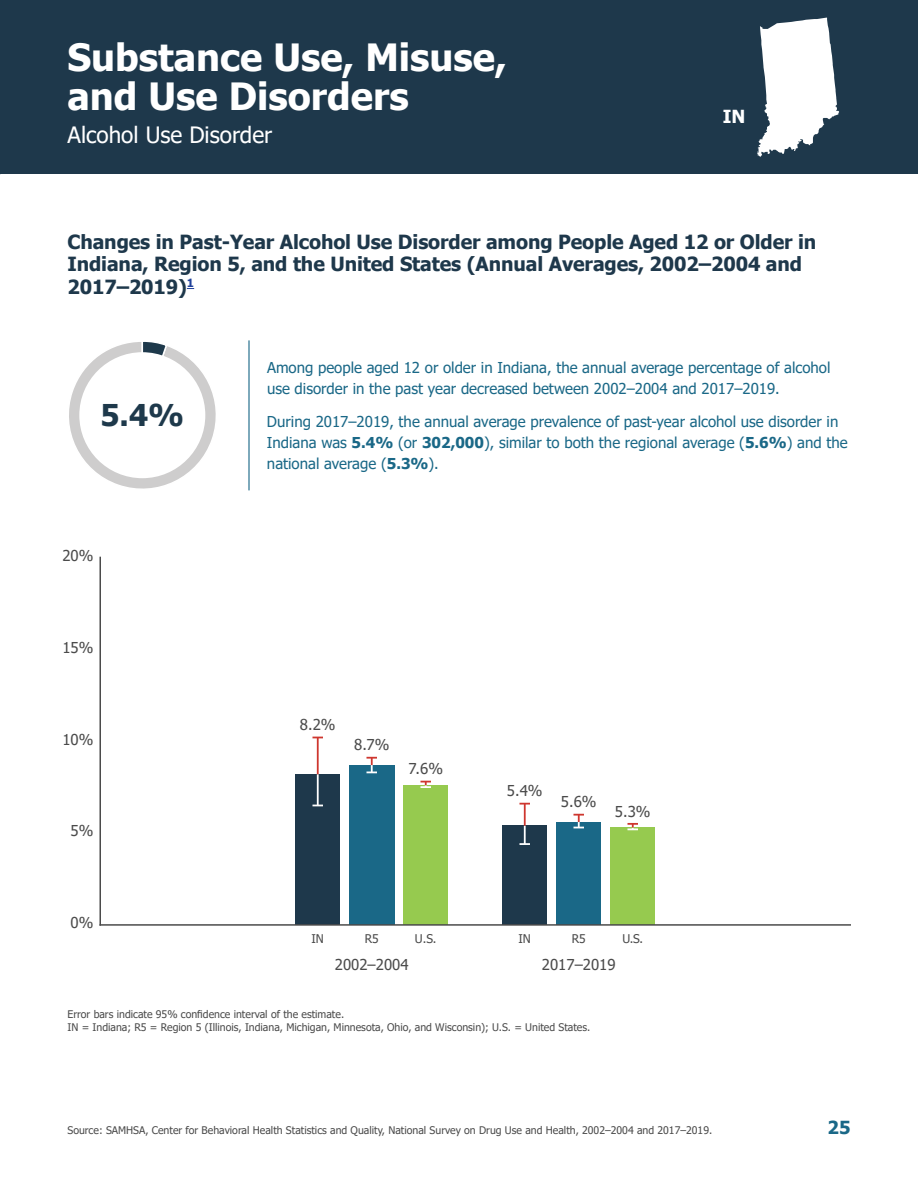
<style>
.page{position:relative;width:918px;height:1188px;background:#fff}
.page>*{position:absolute;margin:0;border:0;box-sizing:border-box;transform-origin:0 0}
.t1{font:700 37.5px/39px "Tahoma";color:#fff}
.t2{font:700 30px "Tahoma";color:#1e394b}
.t3{font:22.5px "Tahoma";color:#fff}
.t4{font:700 19.5px/22.5px "Tahoma";letter-spacing:-.005em;color:#1e384b}
.t5{font:700 18px "Tahoma";color:#1a6887}
.t6{font:700 18px "Tahoma";color:#fff}
.t7{font:15px/21px "Tahoma";color:#1a6887}
.t8{font:15px "Tahoma";color:#4b4b4b}
.t9{font:12px "Tahoma";color:#4b4b4b}
.t10{font:10.5px "Tahoma";color:#4b4b4b}
.s1{font-weight:700}
</style>
<div class="page">
<div style="left:0;top:0;width:918px;height:174px;background:#1e384b"></div>
<svg style="left:757px;top:18px;width:82px;height:139px"></svg>
<hr style="left:248px;top:340px;width:2px;height:150px;background:#1a6887">
<svg style="left:69px;top:341px;width:147px;height:148px"></svg>
<div style="left:79px;top:352px;width:126px;height:126px;background:#fff;border-radius:50%"></div>
<img style="left:99px;top:556px;width:751px;height:370px">
<h1 class="t1" style="left:68px;top:40px;width:441px">Substance Use, Misuse, and Use Disorders</h1>
<h3 class="t3" style="left:68px;top:120px;width:206px">Alcohol Use Disorder</h3>
<p class="t6" style="left:723px;top:104px;width:24px">IN</p>
<p class="t4" style="left:68px;top:231px;width:750px">Changes in Past-Year Alcohol Use Disorder among People Aged 12 or Older in<br>Indiana, Region 5, and the United States (Annual Averages, 2002–2004 and<br>2017–2019)<sup>1</sup></p>
<h2 class="t2" style="left:101px;top:394px;width:85px">5.4%</h2>
<p class="t8" style="left:62px;top:545px;width:33px">20%</p>
<p class="t8" style="left:62px;top:637px;width:33px">15%</p>
<p class="t8" style="left:62px;top:729px;width:33px">10%</p>
<p class="t8" style="left:71px;top:821px;width:24px">5%</p>
<p class="t8" style="left:71px;top:913px;width:24px">0%</p>
<p class="t7" style="left:267px;top:358px;width:565px">Among people aged 12 or older in Indiana, the annual average percentage of alcohol use disorder in the past year decreased between 2002–2004 and 2017–2019.</p>
<p class="t7" style="left:267px;top:412px;width:582px">During 2017–2019, the annual average prevalence of past-year alcohol use disorder in<br>Indiana was <span class="s1">5.4%</span> (or <span class="s1">302,000</span>), similar to both the regional average (<span class="s1">5.6%</span>) and the national average (<span class="s1">5.3%</span>).</p>
<p class="t8" style="left:300px;top:715px;width:37px">8.2%</p>
<p class="t8" style="left:354px;top:735px;width:37px">8.7%</p>
<p class="t8" style="left:409px;top:759px;width:36px">7.6%</p>
<p class="t8" style="left:507px;top:781px;width:37px">5.4%</p>
<p class="t8" style="left:561px;top:792px;width:37px">5.6%</p>
<p class="t8" style="left:615px;top:801px;width:37px">5.3%</p>
<p class="t9" style="left:312px;top:931px;width:14px">IN</p>
<p class="t9" style="left:365px;top:931px;width:16px">R5</p>
<p class="t9" style="left:415px;top:931px;width:23px">U.S.</p>
<p class="t9" style="left:519px;top:931px;width:14px">IN</p>
<p class="t9" style="left:572px;top:931px;width:15px">R5</p>
<p class="t9" style="left:623px;top:931px;width:22px">U.S.</p>
<p class="t8" style="left:335px;top:955px;width:75px">2002–2004</p>
<p class="t8" style="left:542px;top:955px;width:75px">2017–2019</p>
<p class="t10" style="left:68px;top:1008px;width:278px">Error bars indicate 95% confidence interval of the estimate.</p>
<p class="t10" style="left:68px;top:1020px;width:524px">IN = Indiana; R5 = Region 5 (Illinois, Indiana, Michigan, Minnesota, Ohio, and Wisconsin); U.S. = United States.</p>
<p class="t10" style="left:68px;top:1123px;width:646px">Source: SAMHSA, Center for Behavioral Health Statistics and Quality, National Survey on Drug Use and Health, 2002–2004 and 2017–2019.</p>
<p class="t5" style="left:828px;top:1115px;width:24px">25</p>
</div>
